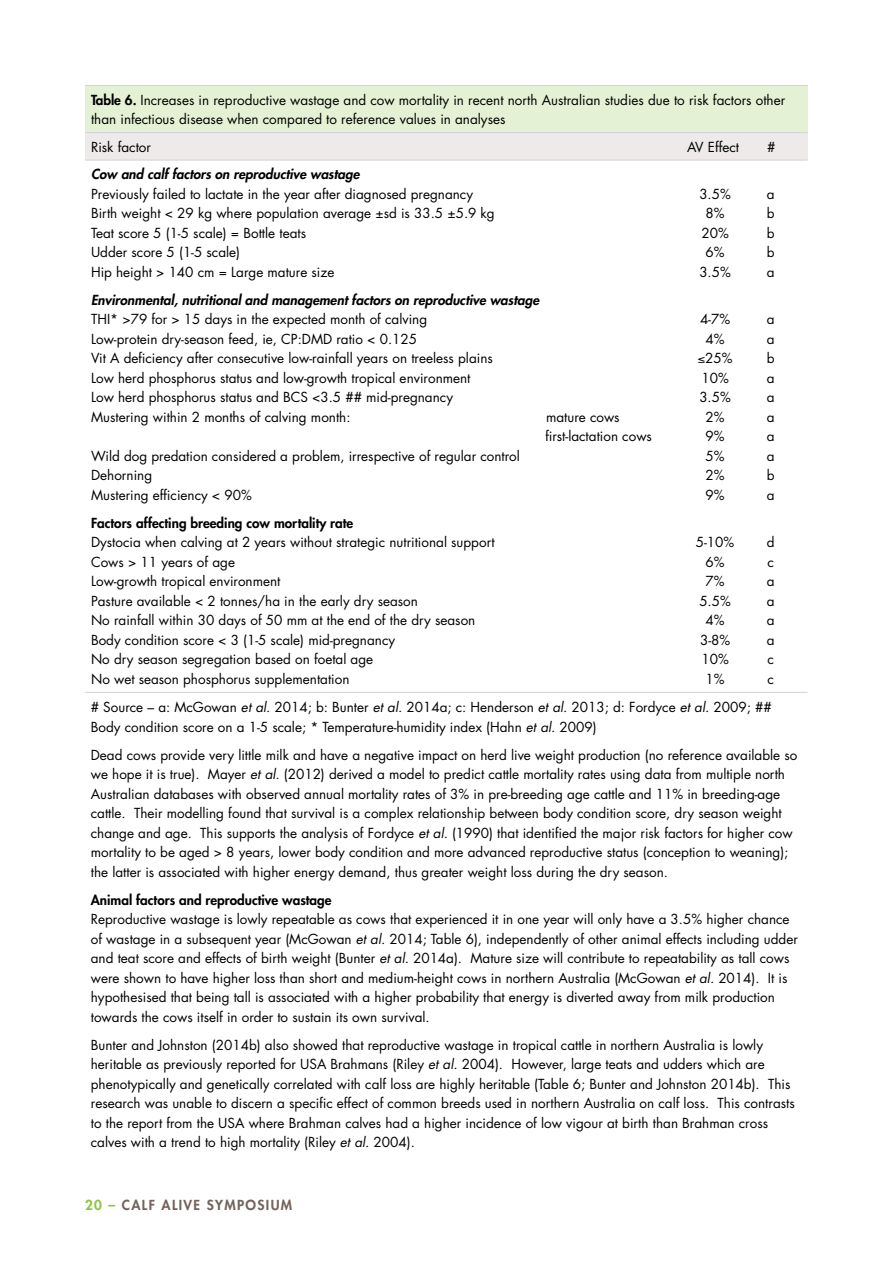
<style>
.page{position:relative;width:893px;height:1263px;background:#fff}
.page>*{position:absolute;margin:0;border:0;box-sizing:border-box;transform-origin:0 0}
.t1{font:13.5px/19.5px "Futura";color:#000}
.t2{font:italic 800 13.5px "Futura";color:#000}
.t3{font:800 13.5px "Futura";color:#000}
.t4{font:800 13.5px "Futura";letter-spacing:.1em;color:#74635c}
.s1{font-weight:800}
.s2{font-style:italic}
.s3{color:#8bc63f}
</style>
<div class="page">
<div style="left:85px;top:85px;width:722px;height:48px;background:#e5f1d4"></div>
<div style="left:85px;top:133px;width:722px;height:27px;background:#edeae9"></div>
<hr style="left:85px;top:85px;width:722px;height:1px;background:#d1d3d4">
<hr style="left:85px;top:132px;width:722px;height:1px;background:#d1d3d4">
<hr style="left:85px;top:160px;width:722px;height:1px;background:#d1d3d4">
<hr style="left:85px;top:692px;width:722px;height:1px;background:#d1d3d4">
<p class="t1" style="left:91px;top:90px;width:696px"><span class="s1">Table 6.</span> Increases in reproductive wastage and cow mortality in recent north Australian studies due to risk factors other than infectious disease when compared to reference values in analyses</p>
<p class="t1" style="left:91px;top:137px;width:62px">Risk factor</p>
<p class="t1" style="left:687px;top:137px;width:53px">AV Effect</p>
<p class="t1" style="left:767px;top:137px;width:10px">#</p>
<p class="t2" style="left:91px;top:166px;width:270px">Cow and calf factors on reproductive wastage</p>
<p class="t1" style="left:91px;top:184px;width:383px">Previously failed to lactate in the year after diagnosed pregnancy</p>
<p class="t1" style="left:699px;top:184px;width:33px">3.5%</p>
<p class="t1" style="left:767px;top:184px;width:9px">a</p>
<p class="t1" style="left:91px;top:204px;width:405px">Birth weight &lt; 29 kg where population average ±sd is 33.5 ±5.9 kg</p>
<p class="t1" style="left:706px;top:204px;width:21px">8%</p>
<p class="t1" style="left:767px;top:204px;width:9px">b</p>
<p class="t1" style="left:91px;top:223px;width:217px">Teat score 5 (1-5 scale) = Bottle teats</p>
<p class="t1" style="left:701px;top:223px;width:29px">20%</p>
<p class="t1" style="left:767px;top:223px;width:9px">b</p>
<p class="t1" style="left:91px;top:243px;width:151px">Udder score 5 (1-5 scale)</p>
<p class="t1" style="left:706px;top:243px;width:21px">6%</p>
<p class="t1" style="left:767px;top:243px;width:9px">b</p>
<p class="t1" style="left:91px;top:262px;width:245px">Hip height &gt; 140 cm = Large mature size</p>
<p class="t1" style="left:699px;top:262px;width:33px">3.5%</p>
<p class="t1" style="left:767px;top:262px;width:9px">a</p>
<p class="t2" style="left:91px;top:291px;width:450px">Environmental, nutritional and management factors on reproductive wastage</p>
<p class="t1" style="left:91px;top:310px;width:338px">THI* &gt;79 for &gt; 15 days in the expected month of calving</p>
<p class="t1" style="left:700px;top:310px;width:32px">4-7%</p>
<p class="t1" style="left:767px;top:310px;width:9px">a</p>
<p class="t1" style="left:91px;top:329px;width:328px">Low-protein dry-season feed, ie, CP:DMD ratio &lt; 0.125</p>
<p class="t1" style="left:706px;top:329px;width:21px">4%</p>
<p class="t1" style="left:767px;top:329px;width:9px">a</p>
<p class="t1" style="left:91px;top:349px;width:403px">Vit A deficiency after consecutive low-rainfall years on treeless plains</p>
<p class="t1" style="left:698px;top:349px;width:36px">≤25%</p>
<p class="t1" style="left:767px;top:349px;width:9px">b</p>
<p class="t1" style="left:91px;top:368px;width:381px">Low herd phosphorus status and low-growth tropical environment</p>
<p class="t1" style="left:701px;top:368px;width:29px">10%</p>
<p class="t1" style="left:767px;top:368px;width:9px">a</p>
<p class="t1" style="left:91px;top:388px;width:363px">Low herd phosphorus status and BCS &lt;3.5 ## mid-pregnancy</p>
<p class="t1" style="left:699px;top:388px;width:33px">3.5%</p>
<p class="t1" style="left:767px;top:388px;width:9px">a</p>
<p class="t1" style="left:91px;top:407px;width:261px">Mustering within 2 months of calving month:</p>
<p class="t1" style="left:546px;top:407px;width:75px">mature cows</p>
<p class="t1" style="left:706px;top:407px;width:21px">2%</p>
<p class="t1" style="left:767px;top:407px;width:9px">a</p>
<p class="t1" style="left:545px;top:427px;width:108px">first-lactation cows</p>
<p class="t1" style="left:706px;top:427px;width:21px">9%</p>
<p class="t1" style="left:767px;top:427px;width:9px">a</p>
<p class="t1" style="left:91px;top:446px;width:430px">Wild dog predation considered a problem, irrespective of regular control</p>
<p class="t1" style="left:706px;top:446px;width:21px">5%</p>
<p class="t1" style="left:767px;top:446px;width:9px">a</p>
<p class="t1" style="left:91px;top:466px;width:63px">Dehorning</p>
<p class="t1" style="left:706px;top:466px;width:21px">2%</p>
<p class="t1" style="left:767px;top:466px;width:9px">b</p>
<p class="t1" style="left:91px;top:485px;width:162px">Mustering efficiency &lt; 90%</p>
<p class="t1" style="left:706px;top:485px;width:21px">9%</p>
<p class="t1" style="left:767px;top:485px;width:9px">a</p>
<p class="t3" style="left:91px;top:514px;width:264px">Factors affecting breeding cow mortality rate</p>
<p class="t1" style="left:91px;top:533px;width:405px">Dystocia when calving at 2 years without strategic nutritional support</p>
<p class="t1" style="left:696px;top:533px;width:40px">5-10%</p>
<p class="t1" style="left:767px;top:533px;width:9px">d</p>
<p class="t1" style="left:91px;top:552px;width:145px">Cows &gt; 11 years of age</p>
<p class="t1" style="left:706px;top:552px;width:21px">6%</p>
<p class="t1" style="left:767px;top:552px;width:8px">c</p>
<p class="t1" style="left:91px;top:572px;width:191px">Low-growth tropical environment</p>
<p class="t1" style="left:706px;top:572px;width:21px">7%</p>
<p class="t1" style="left:767px;top:572px;width:9px">a</p>
<p class="t1" style="left:91px;top:591px;width:328px">Pasture available &lt; 2 tonnes/ha in the early dry season</p>
<p class="t1" style="left:699px;top:591px;width:33px">5.5%</p>
<p class="t1" style="left:767px;top:591px;width:9px">a</p>
<p class="t1" style="left:91px;top:611px;width:386px">No rainfall within 30 days of 50 mm at the end of the dry season</p>
<p class="t1" style="left:706px;top:611px;width:21px">4%</p>
<p class="t1" style="left:767px;top:611px;width:9px">a</p>
<p class="t1" style="left:91px;top:630px;width:306px">Body condition score &lt; 3 (1-5 scale) mid-pregnancy</p>
<p class="t1" style="left:700px;top:630px;width:32px">3-8%</p>
<p class="t1" style="left:767px;top:630px;width:9px">a</p>
<p class="t1" style="left:91px;top:650px;width:284px">No dry season segregation based on foetal age</p>
<p class="t1" style="left:701px;top:650px;width:29px">10%</p>
<p class="t1" style="left:767px;top:650px;width:8px">c</p>
<p class="t1" style="left:91px;top:669px;width:260px">No wet season phosphorus supplementation</p>
<p class="t1" style="left:706px;top:669px;width:21px">1%</p>
<p class="t1" style="left:91px;top:665px;width:684px;line-height:28.5px;text-align:right">c<br># Source – a: McGowan <span class="s2">et al.</span> 2014; b: Bunter <span class="s2">et al.</span> 2014a; c: Henderson <span class="s2">et al.</span> 2013; d: Fordyce <span class="s2">et al.</span> 2009; ##</p>
<p class="t1" style="left:91px;top:713px;width:708px;line-height:28px">Body condition score on a 1-5 scale; * Temperature-humidity index (Hahn <span class="s2">et al.</span> 2009)<br>Dead cows provide very little milk and have a negative impact on herd live weight production (no reference available so</p>
<p class="t1" style="left:91px;top:765px;width:703px">we hope it is true). Mayer <span class="s2">et al.</span> (2012) derived a model to predict cattle mortality rates using data from multiple north Australian databases with observed annual mortality rates of 3% in pre-breeding age cattle and 11% in breeding-age cattle. Their modelling found that survival is a complex relationship between body condition score, dry season weight change and age. This supports the analysis of Fordyce <span class="s2">et al.</span> (1990) that identified the major risk factors for higher cow mortality to be aged &gt; 8 years, lower body condition and more advanced reproductive status (conception to weaning); the latter is associated with higher energy demand, thus greater weight loss during the dry season.</p>
<p class="t3" style="left:91px;top:891px;width:242px">Animal factors and reproductive wastage</p>
<p class="t1" style="left:91px;top:910px;width:709px">Reproductive wastage is lowly repeatable as cows that experienced it in one year will only have a 3.5% higher chance of wastage in a subsequent year (McGowan <span class="s2">et al.</span> 2014; Table 6), independently of other animal effects including udder and teat score and effects of birth weight (Bunter <span class="s2">et al.</span> 2014a). Mature size will contribute to repeatability as tall cows were shown to have higher loss than short and medium-height cows in northern Australia (McGowan <span class="s2">et al.</span> 2014). It is hypothesised that being tall is associated with a higher probability that energy is diverted away from milk production towards the cows itself in order to sustain its own survival.</p>
<p class="t1" style="left:91px;top:1035px;width:705px">Bunter and Johnston (2014b) also showed that reproductive wastage in tropical cattle in northern Australia is lowly heritable as previously reported for USA Brahmans (Riley <span class="s2">et al.</span> 2004). However, large teats and udders which are phenotypically and genetically correlated with calf loss are highly heritable (Table 6; Bunter and Johnston 2014b). This research was unable to discern a specific effect of common breeds used in northern Australia on calf loss. This contrasts to the report from the USA where Brahman calves had a higher incidence of low vigour at birth than Brahman cross calves with a trend to high mortality (Riley <span class="s2">et al.</span> 2004).</p>
<p class="t4" style="left:85px;top:1196px;width:209px"><span class="s3">20 –</span> CALF ALIVE SYMPOSIUM</p>
</div>
